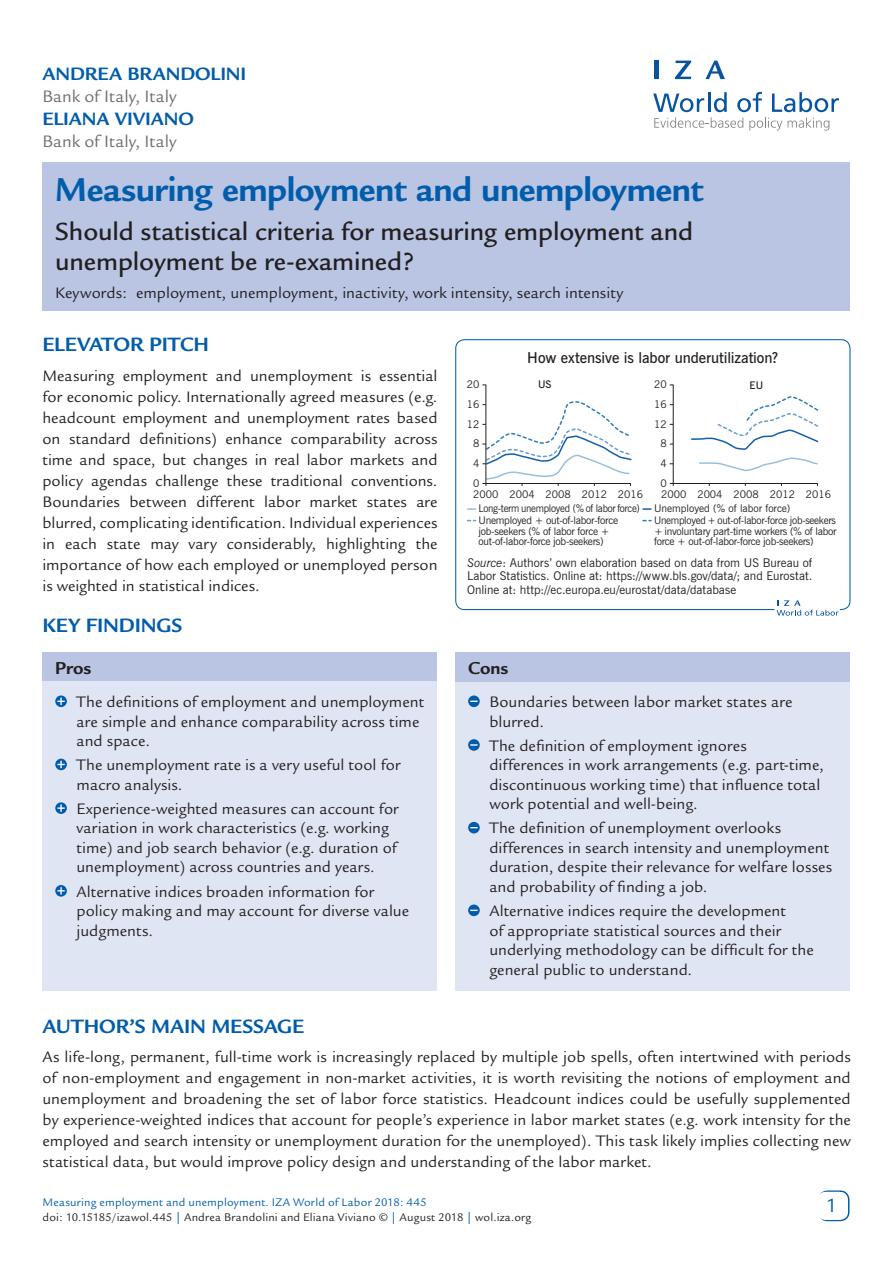
<style>
.page{position:relative;width:893px;height:1263px;background:#fff}
.page>*{position:absolute;margin:0;border:0;box-sizing:border-box;transform-origin:0 0}
.Cover__Title{font:700 36px "Legacy Sans";letter-spacing:-.015em;color:#015dab}
.Cover__Subtitle{font:500 27px/30px "Legacy Sans";color:#231f20}
.Main__A_Level_Headin{font:700 21px "Legacy Sans";letter-spacing:-.01em;color:#015dab}
.t1{font:21px "Legacy Sans";color:#015dab}
.Cover__AuthorName{font:700 19.5px "Legacy Sans";letter-spacing:-.005em;color:#015dab}
.Cover__Pro_Con_Heade{font:700 18.75px "Legacy Sans";letter-spacing:-.005em;color:#231f20}
.Cover__Affiliation{font:18px "Legacy Sans";color:#6c6d70}
.Main__Bodytext{font:16.5px/21px "Legacy Sans";color:#231f20;text-align:justify}
.Cover__Pro_Con_Bulle{font:16.5px/19.5px "Legacy Sans";letter-spacing:.005em;color:#231f20}
.Keywords{font:16.5px "Legacy Sans";letter-spacing:.005em;color:#231f20}
.GA_Head{font:600 15px "News Gothic BT";letter-spacing:-.005em;color:#231f20}
.Figso{font:12px/13.5px "News Gothic BT";letter-spacing:.005em;color:#231f20;text-align:justify}
.t2{font:12px "Legacy Sans";letter-spacing:.015em;color:#231f20}
.Cover_Footer{font:12px "Legacy Sans";letter-spacing:.015em;color:#015dab}
.t3{font:10.5px/19.6px "News Gothic BT";letter-spacing:-.025em;color:#231f20;text-align:right}
.t4{font:10.5px "News Gothic BT";color:#231f20}
.t5{font:10.5px "News Gothic BT";letter-spacing:-.025em;color:#231f20;scale:.95 1}
.t6{font:600 10.5px "News Gothic BT";color:#231f20}
.s1{font-style:italic}
.s2{color:#015dab}
</style>
<div class="page">
<div style="left:43px;top:162px;width:807px;height:149px;background:#b9c5e3"></div>
<div style="left:818px;top:1190px;width:31px;height:31px;border:2px solid #015dab;border-radius:9px"></div>
<div style="left:817px;top:1192px;width:30px;height:28px;background:#fff;border-radius:9px"></div>
<svg style="left:653px;top:92px;width:186px;height:39px"></svg>
<hr style="left:654px;top:61px;width:4px;height:18px;background:#0854a0">
<svg style="left:675px;top:61px;width:16px;height:18px"></svg>
<svg style="left:705px;top:61px;width:20px;height:18px"></svg>
<div style="left:455px;top:652px;width:395px;height:338px;background:#e0e5f3"></div>
<div style="left:455px;top:652px;width:395px;height:29px;background:#b9c5e3"></div>
<svg style="left:468px;top:695px;width:12px;height:12px"></svg>
<div style="left:468px;top:739px;width:12px;height:12px;background:#015dab;border-radius:50%"></div>
<svg style="left:470px;top:744px;width:8px;height:2px"></svg>
<svg style="left:468px;top:822px;width:12px;height:11px"></svg>
<svg style="left:468px;top:904px;width:12px;height:12px"></svg>
<div style="left:43px;top:652px;width:394px;height:338px;background:#e0e5f3"></div>
<div style="left:43px;top:652px;width:394px;height:28px;background:#b9c5e3"></div>
<svg style="left:55px;top:695px;width:12px;height:12px"></svg>
<svg style="left:57px;top:698px;width:8px;height:7px"></svg>
<svg style="left:55px;top:759px;width:12px;height:11px"></svg>
<svg style="left:57px;top:761px;width:8px;height:7px"></svg>
<svg style="left:55px;top:802px;width:12px;height:12px"></svg>
<svg style="left:57px;top:804px;width:8px;height:8px"></svg>
<svg style="left:55px;top:885px;width:12px;height:12px"></svg>
<svg style="left:57px;top:887px;width:8px;height:7px"></svg>
<div style="left:455px;top:339px;width:395px;height:271px;border:1px solid #015dab;border-radius:9px"></div>
<div style="left:774px;top:599px;width:66px;height:18px;background:#fff"></div>
<svg style="left:777px;top:600px;width:62px;height:16px"></svg>
<svg style="left:467px;top:508px;width:8px;height:2px"></svg>
<svg style="left:643px;top:508px;width:8px;height:2px"></svg>
<svg style="left:482px;top:384px;width:150px;height:102px"></svg>
<svg style="left:669px;top:384px;width:150px;height:102px"></svg>
<p class="Cover__AuthorName" style="left:43px;top:63px;width:205px">ANDREA BRANDOLINI</p>
<p class="Cover__Affiliation" style="left:43px;top:86px;width:135px">Bank of Italy, Italy</p>
<p class="Cover__AuthorName" style="left:43px;top:108px;width:153px">ELIANA VIVIANO</p>
<p class="Cover__Affiliation" style="left:43px;top:131px;width:135px">Bank of Italy, Italy</p>
<p class="Cover__Title" style="left:55px;top:169px;width:649px">Measuring employment and unemployment</p>
<p class="Cover__Subtitle" style="left:55px;top:216px;width:639px">Should statistical criteria for measuring employment and unemployment be re-examined?</p>
<p class="Keywords" style="left:55px;top:283px;width:569px">Keywords: employment, unemployment, inactivity, work intensity, search intensity</p>
<p class="Main__A_Level_Headin" style="left:42px;top:333px;width:168px">ELEVATOR PITCH</p>
<p class="Main__Bodytext" style="left:42px;top:365px;width:397px">Measuring employment and unemployment is essential for economic policy. Internationally agreed measures (e.g. headcount employment and unemployment rates based on standard definitions) enhance comparability across time and space, but changes in real labor markets and policy agendas challenge these traditional conventions.<br>Boundaries between different labor market states are blurred, complicating identification. Individual experiences in each state may vary considerably, highlighting the importance of how each employed or unemployed person is weighted in statistical indices.</p>
<p class="Main__A_Level_Headin" style="left:42px;top:613px;width:141px">KEY FINDINGS</p>
<p class="Cover__Pro_Con_Heade" style="left:55px;top:657px;width:38px">Pros</p>
<p class="Cover__Pro_Con_Bulle" style="left:77px;top:692px;width:349px">The definitions of employment and unemployment are simple and enhance comparability across time and space.</p>
<p class="Cover__Pro_Con_Bulle" style="left:77px;top:755px;width:325px">The unemployment rate is a very useful tool for macro analysis.</p>
<p class="Cover__Pro_Con_Bulle" style="left:77px;top:799px;width:324px">Experience-weighted measures can account for variation in work characteristics (e.g. working time) and job search behavior (e.g. duration of unemployment) across countries and years.</p>
<p class="Cover__Pro_Con_Bulle" style="left:77px;top:882px;width:334px">Alternative indices broaden information for policy making and may account for diverse value judgments.</p>
<p class="GA_Head" style="left:527px;top:349px;width:253px">How extensive is labor underutilization?</p>
<p class="t3" style="left:467px;top:375px;width:14px">20<br>16<br>12<br>8<br>4<br>0</p>
<p class="t4" style="left:473px;top:488px;width:171px">2000 2004 2008 2012 2016</p>
<p class="t3" style="left:654px;top:375px;width:14px">20<br>16<br>12<br>8<br>4</p>
<p class="t6" style="left:538px;top:378px;width:15px">US</p>
<p class="t6" style="left:750px;top:378px;width:15px">EU</p>
<p class="t4" style="left:661px;top:488px;width:172px">2000 2004 2008 2012 2016</p>
<p class="t5" style="left:478px;top:502px;width:171px">Long-term unemployed (% of labor force)</p>
<p class="t4" style="left:654px;top:502px;width:138px">Unemployed (% of labor force)</p>
<p class="t3" style="left:478px;top:515px;width:141px;line-height:10.8px;text-align:left">Unemployed + out-of-labor-force job-seekers (% of labor force + out-of-labor-force job-seekers)</p>
<p class="t3" style="left:654px;top:515px;width:184px;line-height:10.8px;text-align:justify">Unemployed + out-of-labor-force job-seekers + involuntary part-time workers (% of labor force + out-of-labor-force job-seekers)</p>
<p class="Figso" style="left:467px;top:556px;width:347px"><span class="s1">Source</span>: Authors’ own elaboration based on data from US Bureau of Labor Statistics. Online at: https://www.bls.gov/data/; and Eurostat.<br>Online at: http://ec.europa.eu/eurostat/data/database</p>
<p class="Cover__Pro_Con_Heade" style="left:468px;top:657px;width:42px">Cons</p>
<p class="Cover__Pro_Con_Bulle" style="left:489px;top:692px;width:305px">Boundaries between labor market states are blurred.</p>
<p class="Cover__Pro_Con_Bulle" style="left:489px;top:736px;width:336px">The definition of employment ignores differences in work arrangements (e.g. part-time, discontinuous working time) that influence total work potential and well-being.</p>
<p class="Cover__Pro_Con_Bulle" style="left:489px;top:819px;width:344px">The definition of unemployment overlooks differences in search intensity and unemployment duration, despite their relevance for welfare losses and probability of finding a job.</p>
<p class="Cover__Pro_Con_Bulle" style="left:489px;top:901px;width:326px">Alternative indices require the development<br>of appropriate statistical sources and their underlying methodology can be difficult for the general public to understand.</p>
<p class="Main__A_Level_Headin" style="left:43px;top:1014px;width:263px">AUTHOR’S MAIN MESSAGE</p>
<p class="Main__Bodytext" style="left:43px;top:1047px;width:810px">As life-long, permanent, full-time work is increasingly replaced by multiple job spells, often intertwined with periods of non-employment and engagement in non-market activities, it is worth revisiting the notions of employment and unemployment and broadening the set of labor force statistics. Headcount indices could be usefully supplemented by experience-weighted indices that account for people’s experience in labor market states (e.g. work intensity for the employed and search intensity or unemployment duration for the unemployed). This task likely implies collecting new statistical data, but would improve policy design and understanding of the labor market.</p>
<p class="Cover_Footer" style="left:43px;top:1196px;width:385px">Measuring employment and unemployment. IZA World of Labor 2018: 445</p>
<p class="t2" style="left:43px;top:1211px;width:490px">doi: 10.15185/izawol.445 <span class="s2">|</span> Andrea Brandolini and Eliana Viviano © <span class="s2">|</span> August 2018 <span class="s2">|</span> wol.iza.org</p>
<p class="t1" style="left:828px;top:1194px;width:13px">1</p>
</div>
